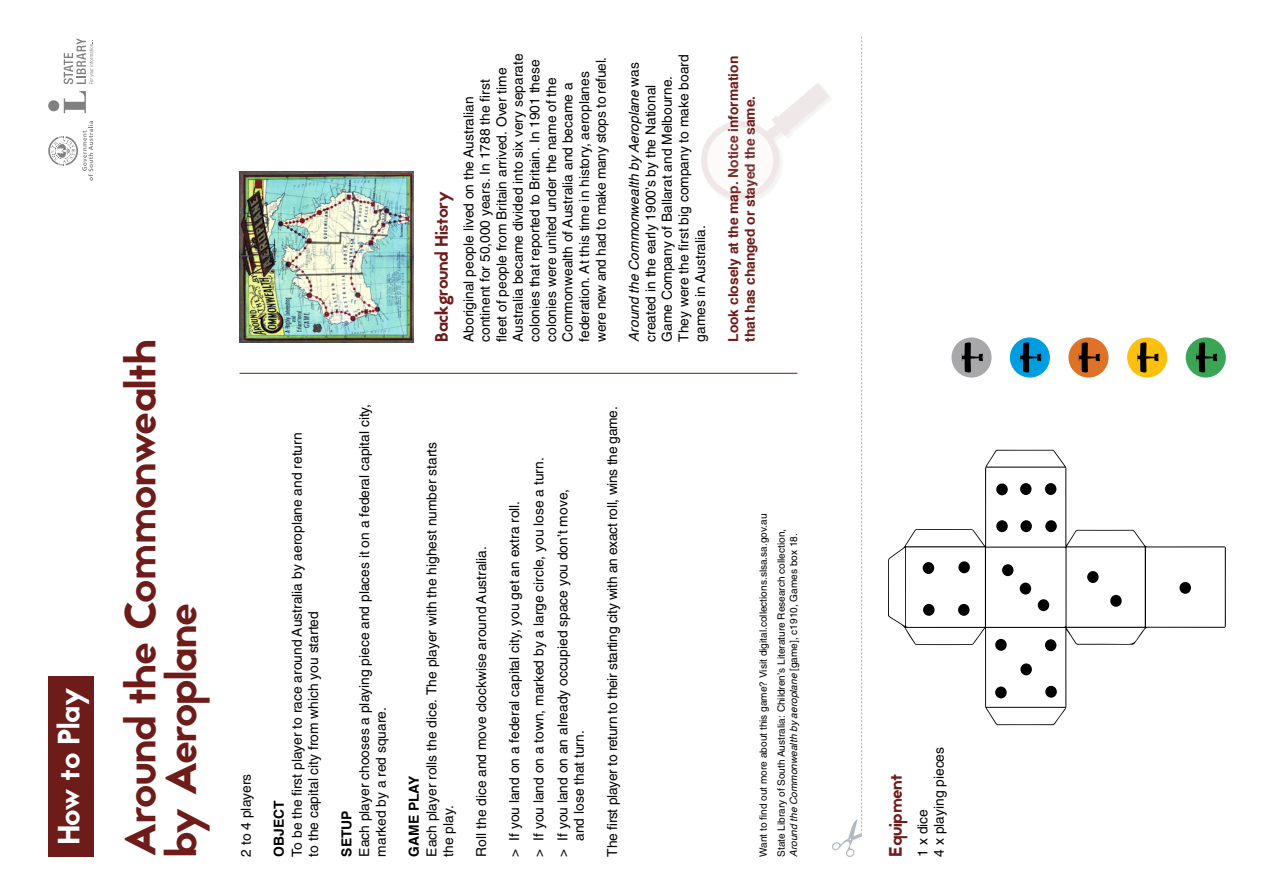
<style>
.page{position:relative;width:1263px;height:893px;background:#fff}
.page>*{position:absolute;margin:0;border:0;box-sizing:border-box;transform-origin:0 0}
.t1{font:43.5px/40.7px "Jaapokki";letter-spacing:-.02em;color:#6e1c1a}
.t2{font:30.75px "Jaapokki";letter-spacing:-.02em;color:#fff}
.t3{font:18px "Jaapokki";letter-spacing:-.02em;color:#6e1c1a}
.t4{font:13.8px/16.5px "Helvetica";color:#000}
.t5{font:13.8px "Helvetica";letter-spacing:-.02em;color:#000}
.t6{font:700 13.8px/16.5px "Helvetica";color:#6e1c1a}
.t7{font:700 13.8px "Helvetica";color:#000}
.t8{font:10.05px/18.1px "Helvetica";color:#000}
.t9{font:italic 10.05px "Helvetica";color:#000}
.s1{font-style:italic}
.s2{font-style:normal}
</style>
<div class="page">
<img style="left:239px;top:172px;width:175px;height:171px">
<div style="left:48px;top:676px;width:46px;height:180px;background:#6e1c1a"></div>
<hr style="left:239px;top:373px;width:558px;height:1px;background:#6e1c1a">
<svg style="left:888px;top:450px;width:338px;height:275px"></svg>
<div style="left:1179px;top:582px;width:12px;height:12px;background:#000;border-radius:50%"></div>
<div style="left:1087px;top:571px;width:11px;height:12px;background:#000;border-radius:50%"></div>
<div style="left:1110px;top:595px;width:12px;height:12px;background:#000;border-radius:50%"></div>
<div style="left:1002px;top:564px;width:11px;height:12px;background:#000;border-radius:50%"></div>
<div style="left:1020px;top:583px;width:11px;height:11px;background:#000;border-radius:50%"></div>
<div style="left:1038px;top:599px;width:11px;height:12px;background:#000;border-radius:50%"></div>
<div style="left:923px;top:562px;width:11px;height:12px;background:#000;border-radius:50%"></div>
<div style="left:958px;top:561px;width:12px;height:12px;background:#000;border-radius:50%"></div>
<div style="left:923px;top:604px;width:11px;height:12px;background:#000;border-radius:50%"></div>
<div style="left:958px;top:604px;width:11px;height:12px;background:#000;border-radius:50%"></div>
<div style="left:1045px;top:686px;width:12px;height:12px;background:#000;border-radius:50%"></div>
<div style="left:995px;top:639px;width:12px;height:12px;background:#000;border-radius:50%"></div>
<div style="left:995px;top:686px;width:12px;height:12px;background:#000;border-radius:50%"></div>
<div style="left:1045px;top:639px;width:11px;height:12px;background:#000;border-radius:50%"></div>
<div style="left:1020px;top:663px;width:12px;height:12px;background:#000;border-radius:50%"></div>
<div style="left:996px;top:520px;width:12px;height:12px;background:#000;border-radius:50%"></div>
<div style="left:1045px;top:520px;width:12px;height:12px;background:#000;border-radius:50%"></div>
<div style="left:996px;top:483px;width:12px;height:12px;background:#000;border-radius:50%"></div>
<div style="left:1020px;top:520px;width:12px;height:12px;background:#000;border-radius:50%"></div>
<div style="left:1045px;top:483px;width:11px;height:12px;background:#000;border-radius:50%"></div>
<div style="left:1020px;top:483px;width:11px;height:12px;background:#000;border-radius:50%"></div>
<div style="left:1186px;top:337px;width:40px;height:41px;background:#3ba556;border-radius:50%"></div>
<div style="left:1068px;top:337px;width:40px;height:41px;background:#dd7228;border-radius:50%"></div>
<div style="left:1010px;top:337px;width:40px;height:41px;background:#009de1;border-radius:50%"></div>
<div style="left:951px;top:337px;width:40px;height:41px;background:#a8a8ab;border-radius:50%"></div>
<div style="left:1127px;top:337px;width:40px;height:41px;background:#fec00f;border-radius:50%"></div>
<svg style="left:1196px;top:342px;width:22px;height:31px"></svg>
<svg style="left:1079px;top:342px;width:22px;height:31px"></svg>
<svg style="left:1020px;top:342px;width:22px;height:31px"></svg>
<svg style="left:962px;top:342px;width:22px;height:31px"></svg>
<svg style="left:1137px;top:342px;width:22px;height:31px"></svg>
<svg style="left:48px;top:121px;width:45px;height:60px"></svg>
<svg style="left:64px;top:91px;width:22px;height:22px"></svg>
<div style="left:48px;top:100px;width:11px;height:11px;background:#808080;border-radius:50%"></div>
<svg style="left:64px;top:38px;width:30px;height:46px"></svg>
<svg style="left:699px;top:37px;width:163px;height:820px"></svg>
<h2 class="t2" style="left:47px;top:845px;width:159px;rotate:-90deg">How to Play</h2>
<h1 class="t1" style="left:121px;top:856px;width:518px;rotate:-90deg">Around the Commonwealth by Aeroplane</h1>
<h3 class="t3" style="left:429px;top:342px;width:152px;rotate:-90deg">Background History</h3>
<p class="t4" style="left:460px;top:342px;width:290px;rotate:-90deg">Aboriginal people lived on the Australian continent for 50,000 years. In 1788 the first fleet of people from Britain arrived. Over time Australia became divided into six very separate colonies that reported to Britain. In 1901 these colonies were united under the name of the Commonwealth of Australia and became a federation. At this time in history, aeroplanes were new and had to make many stops to refuel.</p>
<p class="t4" style="left:626px;top:342px;width:289px;rotate:-90deg"><span class="s1">Around the Commonwealth by Aeroplane</span> was created in the early 1900’s by the National Game Company of Ballarat and Melbourne.<br>They were the first big company to make board games in Australia.</p>
<p class="t6" style="left:725px;top:342px;width:287px;rotate:-90deg">Look closely at the map. Notice information that has changed or stayed the same.</p>
<p class="t4" style="left:238px;top:856px;width:84px;rotate:-90deg">2 to 4 players</p>
<p class="t4" style="left:289px;top:856px;width:425px;rotate:-90deg">To be the first player to race around Australia by aeroplane and return to the capital city from which you started</p>
<p class="t7" style="left:268px;top:856px;width:57px;rotate:-90deg">OBJECT</p>
<p class="t4" style="left:356px;top:856px;width:454px;rotate:-90deg">Each player chooses a playing piece and places it on a federal capital city, marked by a red square.</p>
<p class="t7" style="left:335px;top:856px;width:47px;rotate:-90deg">SETUP</p>
<p class="t4" style="left:423px;top:856px;width:416px;rotate:-90deg">Each player rolls the dice. The player with the highest number starts the play.</p>
<p class="t7" style="left:403px;top:856px;width:82px;rotate:-90deg">GAME PLAY</p>
<p class="t4" style="left:473px;top:856px;width:312px;rotate:-90deg">Roll the dice and move clockwise around Australia.</p>
<p class="t4" style="left:502px;top:856px;width:400px;line-height:24px;rotate:-90deg">&gt; If you land on a federal capital city, you get an extra roll.<br>&gt; If you land on a town, marked by a large circle, you lose a turn. &gt; If you land on an already occupied space you don’t move,</p>
<p class="t4" style="left:571px;top:841px;width:112px;rotate:-90deg">and lose that turn.</p>
<p class="t5" style="left:604px;top:856px;width:452px;rotate:-90deg">The first player to return to their starting city with an exact roll, wins the game.</p>
<p class="t8" style="left:754px;top:857px;width:345px;rotate:-90deg">Want to find out more about this game? Visit digital.collections.slsa.sa.gov.au<br>State Library of South Australia: Children’s Literature Research collection,</p>
<p class="t9" style="left:786px;top:857px;width:325px;rotate:-90deg">Around the Commonwealth by aeroplane <span class="s2">[game], c1910, Games box 18.</span></p>
<h3 class="t3" style="left:883px;top:856px;width:84px;rotate:-90deg">Equipment</h3>
<p class="t4" style="left:914px;top:856px;width:111px;rotate:-90deg">1 x dice<br>4 x playing pieces</p>
</div>
